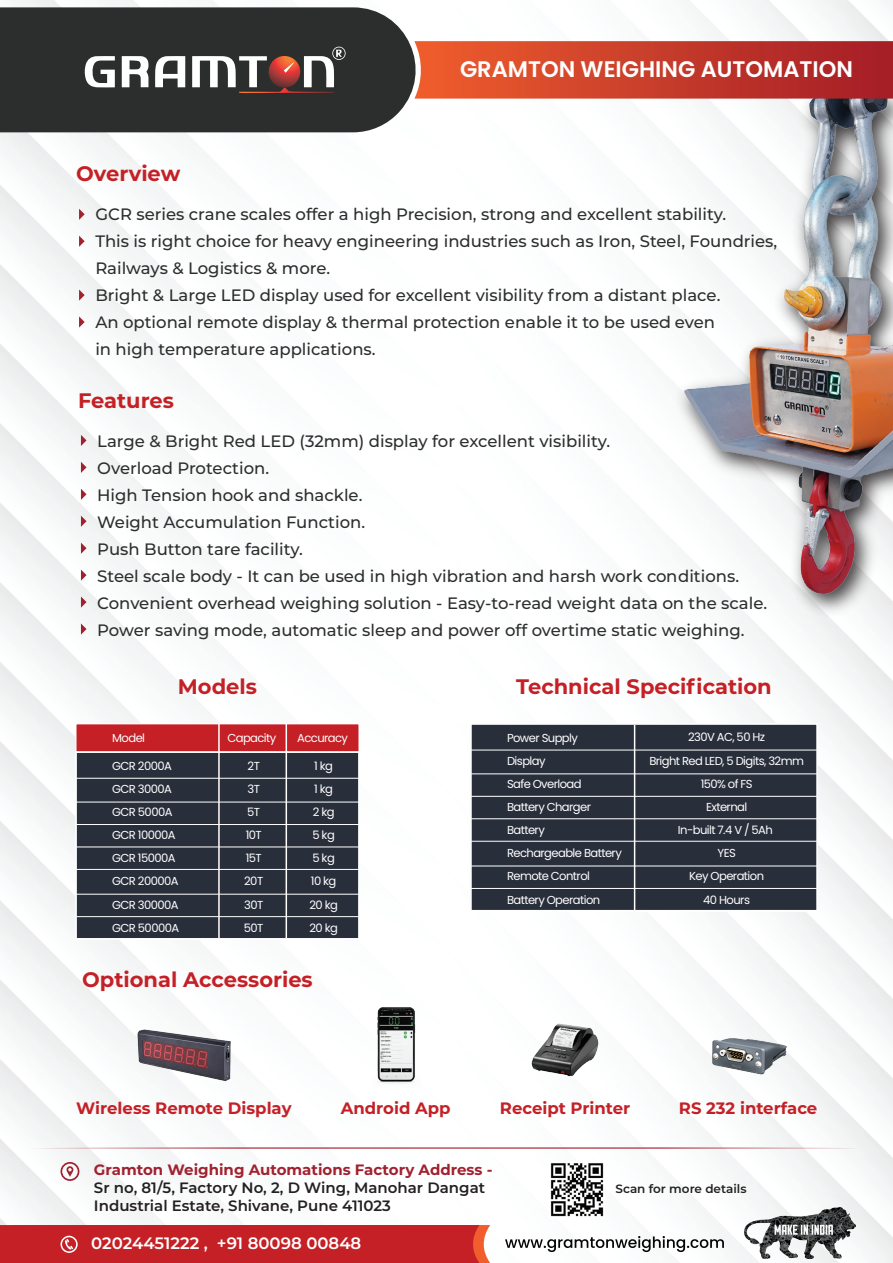
<style>
.page{position:relative;width:893px;height:1263px;background:#fff}
.page>*{position:absolute;margin:0;border:0;box-sizing:border-box;transform-origin:0 0}
.t1{font:600 22.5px "Poppins";color:#fff}
.t2{font:700 21px "Montserrat";color:#c52026}
.t3{font:500 16.5px/27px "Montserrat";color:#2c2e2d}
.t4{font:700 16.5px "Montserrat";color:#c52026}
.t5{font:600 16.5px "Montserrat";color:#fff}
.t6{font:600 15px/18px "Montserrat";color:#242021}
.t7{font:700 15px "Montserrat";color:#a1212f}
.t8{font:600 12px "Montserrat";color:#242021}
.t9{font:11.55px/23.1px "Poppins";letter-spacing:-.05em;color:#fff;text-align:center}
</style>
<div class="page">
<img style="left:0;top:0;width:893px;height:1263px">
<svg style="left:79px;top:209px;width:6px;height:11px"></svg>
<svg style="left:79px;top:236px;width:6px;height:11px"></svg>
<svg style="left:79px;top:289px;width:6px;height:12px"></svg>
<svg style="left:79px;top:316px;width:6px;height:12px"></svg>
<svg style="left:81px;top:435px;width:6px;height:11px"></svg>
<svg style="left:81px;top:462px;width:6px;height:11px"></svg>
<svg style="left:81px;top:489px;width:6px;height:11px"></svg>
<svg style="left:81px;top:516px;width:6px;height:11px"></svg>
<svg style="left:81px;top:543px;width:6px;height:11px"></svg>
<svg style="left:81px;top:570px;width:6px;height:11px"></svg>
<svg style="left:81px;top:596px;width:6px;height:12px"></svg>
<svg style="left:81px;top:623px;width:6px;height:12px"></svg>
<div style="left:76px;top:724px;width:283px;height:28px;background:#c52026"></div>
<div style="left:75px;top:751px;width:285px;height:189px;background:#292e3b;border:2px solid #fff"></div>
<hr style="left:76px;top:778px;width:283px;height:1px;background:#fff">
<hr style="left:76px;top:802px;width:283px;height:1px;background:#fff">
<hr style="left:76px;top:824px;width:283px;height:1px;background:#fff">
<hr style="left:76px;top:847px;width:283px;height:1px;background:#fff">
<hr style="left:76px;top:869px;width:283px;height:1px;background:#fff">
<hr style="left:76px;top:894px;width:283px;height:1px;background:#fff">
<hr style="left:76px;top:916px;width:283px;height:1px;background:#fff">
<hr style="left:76px;top:939px;width:283px;height:1px;background:#fff">
<div style="left:76px;top:752px;width:283px;height:187px;border:1px solid #fff"></div>
<div style="left:76px;top:724px;width:283px;height:28px;border:1px solid #fff"></div>
<hr style="left:218px;top:723px;width:2px;height:215px;background:#fff">
<hr style="left:286px;top:723px;width:1px;height:215px;background:#fff">
<div style="left:470px;top:723px;width:348px;height:189px;background:#292e3b;border:2px solid #fff"></div>
<hr style="left:471px;top:750px;width:346px;height:1px;background:#fff">
<hr style="left:471px;top:774px;width:346px;height:1px;background:#fff">
<hr style="left:471px;top:796px;width:346px;height:1px;background:#fff">
<hr style="left:471px;top:818px;width:346px;height:1px;background:#fff">
<hr style="left:471px;top:841px;width:346px;height:1px;background:#fff">
<hr style="left:471px;top:866px;width:346px;height:1px;background:#fff">
<hr style="left:471px;top:888px;width:346px;height:1px;background:#fff">
<hr style="left:471px;top:911px;width:346px;height:1px;background:#fff">
<div style="left:471px;top:724px;width:346px;height:187px;border:1px solid #fff"></div>
<hr style="left:634px;top:725px;width:1px;height:185px;background:#fff">
<img style="left:744px;top:1207px;width:112px;height:51px">
<svg style="left:33px;top:1147px;width:827px;height:2px;background:#d29aa1"></svg>
<svg style="left:60px;top:1162px;width:19px;height:19px"></svg>
<img style="left:549px;top:1162px;width:55px;height:55px">
<svg style="left:505px;top:1236px;width:219px;height:16px"></svg>
<img style="left:668px;top:99px;width:225px;height:525px">
<img style="left:669px;top:99px;width:224px;height:500px">
<div style="left:0;top:1225px;width:490px;height:38px;background:#c52026"></div>
<svg style="left:436px;top:41px;width:457px;height:58px;background:#c73d2b"></svg>
<svg style="left:0;top:7px;width:436px;height:125px;background:#403e3c"></svg>
<svg style="left:155px;top:56px;width:30px;height:31px"></svg>
<svg style="left:122px;top:56px;width:27px;height:31px"></svg>
<svg style="left:84px;top:56px;width:31px;height:31px"></svg>
<svg style="left:192px;top:47px;width:154px;height:46px"></svg>
<img style="left:371px;top:999px;width:49px;height:90px">
<img style="left:706px;top:1022px;width:84px;height:63px">
<img style="left:124px;top:1023px;width:120px;height:61px">
<img style="left:524px;top:1009px;width:82px;height:81px">
<h1 class="t1" style="left:460px;top:56px;width:394px">GRAMTON WEIGHING AUTOMATION</h1>
<p class="t2" style="left:76px;top:158px;width:106px">Overview</p>
<p class="t3" style="left:95px;top:200px;width:683px">GCR series crane scales offer a high Precision, strong and excellent stability.<br>This is right choice for heavy engineering industries such as Iron, Steel, Foundries, Railways &amp; Logistics &amp; more.<br>Bright &amp; Large LED display used for excellent visibility from a distant place.<br>An optional remote display &amp; thermal protection enable it to be used even<br>in high temperature applications.</p>
<p class="t2" style="left:78px;top:385px;width:97px">Features</p>
<p class="t3" style="left:97px;top:427px;width:671px">Large &amp; Bright Red LED (32mm) display for excellent visibility.<br>Overload Protection.<br>High Tension hook and shackle.<br>Weight Accumulation Function.<br>Push Button tare facility.<br>Steel scale body - It can be used in high vibration and harsh work conditions.<br>Convenient overhead weighing solution - Easy-to-read weight data on the scale.<br>Power saving mode, automatic sleep and power off overtime static weighing.</p>
<p class="t2" style="left:178px;top:671px;width:81px">Models</p>
<p class="t9" style="left:112px;top:726px;width:34px">Model</p>
<p class="t9" style="left:112px;top:754px;width:68px;text-align:left">GCR 2000A<br>GCR 3000A<br>GCR 5000A<br>GCR 10000A<br>GCR 15000A<br>GCR 20000A<br>GCR 30000A<br>GCR 50000A</p>
<p class="t9" style="left:227px;top:726px;width:50px">Capacity</p>
<p class="t9" style="left:244px;top:754px;width:21px">2T<br>3T<br>5T<br>10T<br>15T<br>20T<br>30T<br>50T</p>
<p class="t9" style="left:297px;top:726px;width:52px">Accuracy</p>
<p class="t9" style="left:309px;top:754px;width:30px">1 kg<br>1 kg<br>2 kg<br>5 kg<br>5 kg<br>10 kg<br>20 kg<br>20 kg</p>
<p class="t2" style="left:82px;top:964px;width:232px">Optional Accessories</p>
<p class="t2" style="left:516px;top:671px;width:257px">Technical Specification</p>
<p class="t9" style="left:507px;top:726px;width:116px;text-align:left">Power Supply<br>Display<br>Safe Overload<br>Battery Charger<br>Battery<br>Rechargeable Battery<br>Remote Control<br>Battery Operation</p>
<p class="t9" style="left:649px;top:726px;width:156px">230V AC, 50 Hz<br>Bright Red LED, 5 Digits, 32mm<br>150% of FS<br>External<br>In-built 7.4 V / 5Ah<br>YES<br>Key Operation<br>40 Hours</p>
<p class="t4" style="left:76px;top:1096px;width:217px">Wireless Remote Display</p>
<p class="t4" style="left:341px;top:1096px;width:111px">Android App</p>
<p class="t4" style="left:500px;top:1096px;width:132px">Receipt Printer</p>
<p class="t4" style="left:679px;top:1096px;width:140px">RS 232 interface</p>
<p class="t7" style="left:94px;top:1159px;width:400px">Gramton Weighing Automations Factory Address -</p>
<p class="t6" style="left:94px;top:1178px;width:393px">Sr no, 81/5, Factory No, 2, D Wing, Manohar Dangat<br>Industrial Estate, Shivane, Pune 411023</p>
<p class="t8" style="left:615px;top:1180px;width:133px">Scan for more details</p>
<p class="t5" style="left:91px;top:1232px;width:272px">02024451222 , +91 80098 00848</p>
</div>
